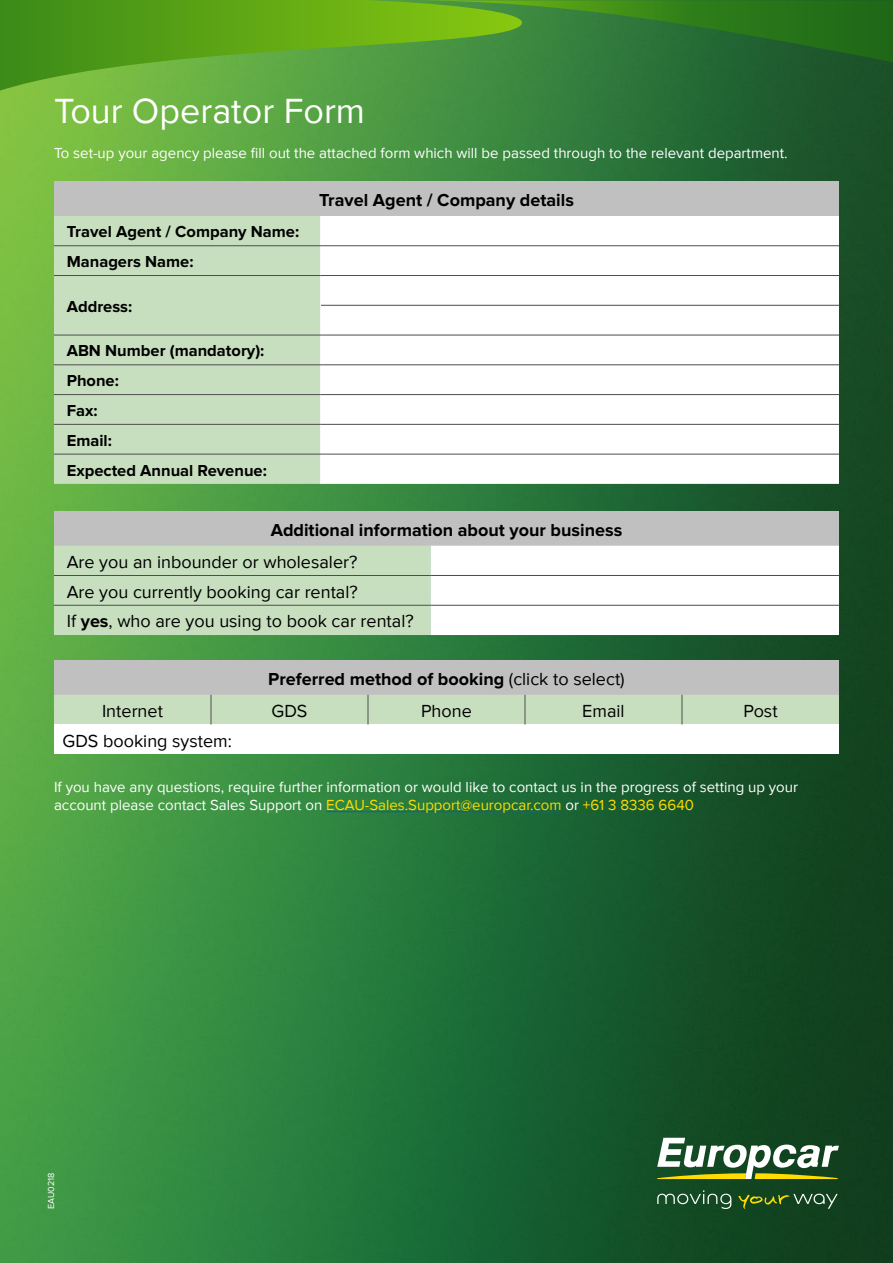
<style>
.page{position:relative;width:893px;height:1263px;background:#fff}
.page>*{position:absolute;margin:0;border:0;box-sizing:border-box;transform-origin:0 0}
.t1{font:36px "Proxima Nova";color:#fff}
.t2{font:18px/29.7px "Proxima Nova";color:#000}
.t3{font:700 18px "Proxima Nova";color:#000}
.t4{font:700 16.5px/29.7px "Proxima Nova";color:#000}
.t5{font:15px/18px "Proxima Nova";color:#fff}
.t6{font:9px "Proxima Nova";color:#fff}
.s1{font-weight:700}
.s2{font-weight:400}
.s3{color:#fd0}
</style>
<div class="page">
<img style="left:0;top:62px;width:893px;height:1201px">
<svg style="left:522px;top:0;width:371px;height:62px;background:#2c7529"></svg>
<svg style="left:0;top:0;width:522px;height:91px;background:#59a228"></svg>
<svg style="left:657px;top:1138px;width:182px;height:41px"></svg>
<svg style="left:657px;top:1190px;width:74px;height:19px"></svg>
<svg style="left:738px;top:1194px;width:100px;height:15px"></svg>
<div style="left:54px;top:182px;width:785px;height:34px;background:#c0c0c0"></div>
<div style="left:54px;top:216px;width:266px;height:268px;background:#c7dfbf"></div>
<svg style="left:321px;top:216px;width:518px;height:268px"></svg>
<svg style="left:320px;top:216px;width:1px;height:89px"></svg>
<hr style="left:320px;top:305px;width:1px;height:30px;background:#fff">
<svg style="left:320px;top:336px;width:1px;height:118px"></svg>
<hr style="left:320px;top:454px;width:1px;height:30px;background:#fff">
<hr style="left:54px;top:245px;width:267px;height:1px;background:#4d4d4f">
<hr style="left:321px;top:245px;width:518px;height:1px;background:#4d4d4f">
<hr style="left:54px;top:275px;width:267px;height:1px;background:#4d4d4f">
<hr style="left:321px;top:275px;width:518px;height:1px;background:#4d4d4f">
<hr style="left:321px;top:305px;width:518px;height:1px;background:#4d4d4f">
<hr style="left:54px;top:335px;width:267px;height:1px;background:#4d4d4f">
<hr style="left:321px;top:335px;width:518px;height:1px;background:#4d4d4f">
<hr style="left:54px;top:364px;width:267px;height:1px;background:#4d4d4f">
<hr style="left:321px;top:364px;width:518px;height:1px;background:#4d4d4f">
<hr style="left:54px;top:394px;width:267px;height:1px;background:#4d4d4f">
<hr style="left:321px;top:394px;width:518px;height:1px;background:#4d4d4f">
<hr style="left:54px;top:424px;width:267px;height:1px;background:#4d4d4f">
<hr style="left:321px;top:424px;width:518px;height:1px;background:#4d4d4f">
<hr style="left:54px;top:454px;width:267px;height:1px;background:#4d4d4f">
<hr style="left:321px;top:454px;width:518px;height:1px;background:#4d4d4f">
<div style="left:54px;top:512px;width:785px;height:34px;background:#c0c0c0"></div>
<svg style="left:54px;top:546px;width:785px;height:89px"></svg>
<hr style="left:54px;top:575px;width:376px;height:1px;background:#4d4d4f">
<hr style="left:430px;top:575px;width:409px;height:1px;background:#4d4d4f">
<hr style="left:54px;top:605px;width:376px;height:1px;background:#4d4d4f">
<hr style="left:430px;top:605px;width:409px;height:1px;background:#4d4d4f">
<div style="left:54px;top:661px;width:785px;height:34px;background:#c0c0c0"></div>
<div style="left:54px;top:724px;width:785px;height:30px;background:#fff"></div>
<div style="left:54px;top:695px;width:785px;height:29px;background:#c7dfbf"></div>
<hr style="left:326px;top:811px;width:236px;height:1px;background:#15c">
<h1 class="t1" style="left:54px;top:91px;width:313px">Tour Operator Form</h1>
<p class="t5" style="left:54px;top:145px;width:735px">To set-up your agency please fill out the attached form which will be passed through to the relevant department.</p>
<p class="t4" style="left:67px;top:218px;width:234px">Travel Agent / Company Name:<br>Managers Name:</p>
<p class="t4" style="left:67px;top:292px;width:67px">Address:</p>
<p class="t4" style="left:67px;top:337px;width:202px">ABN Number (mandatory):<br>Phone:<br>Fax:<br>Email:<br>Expected Annual Revenue:</p>
<p class="t3" style="left:319px;top:190px;width:256px">Travel Agent / Company details</p>
<p class="t3" style="left:271px;top:519px;width:353px">Additional information about your business</p>
<p class="t2" style="left:67px;top:547px;width:348px">Are you an inbounder or wholesaler?<br>Are you currently booking car rental?<br>If <span class="s1">yes</span>, who are you using to book car rental?</p>
<p class="t3" style="left:268px;top:668px;width:358px">Preferred method of booking <span class="s2">(click to select)</span></p>
<p class="t2" style="left:102px;top:696px;width:62px">Internet</p>
<p class="t2" style="left:271px;top:696px;width:37px">GDS</p>
<p class="t2" style="left:421px;top:696px;width:52px">Phone</p>
<p class="t2" style="left:582px;top:696px;width:44px">Email</p>
<p class="t2" style="left:743px;top:696px;width:36px">Post</p>
<p class="t2" style="left:62px;top:726px;width:171px">GDS booking system:</p>
<p class="t5" style="left:54px;top:778px;width:746px">If you have any questions, require further information or would like to contact us in the progress of setting up your account please contact Sales Support on <span class="s3">ECAU-Sales.Support@europcar.com</span> or <span class="s3">+61 3 8336 6640</span></p>
<p class="t6" style="left:46px;top:1209px;width:38px;rotate:-90deg">EAU0218</p>
</div>
